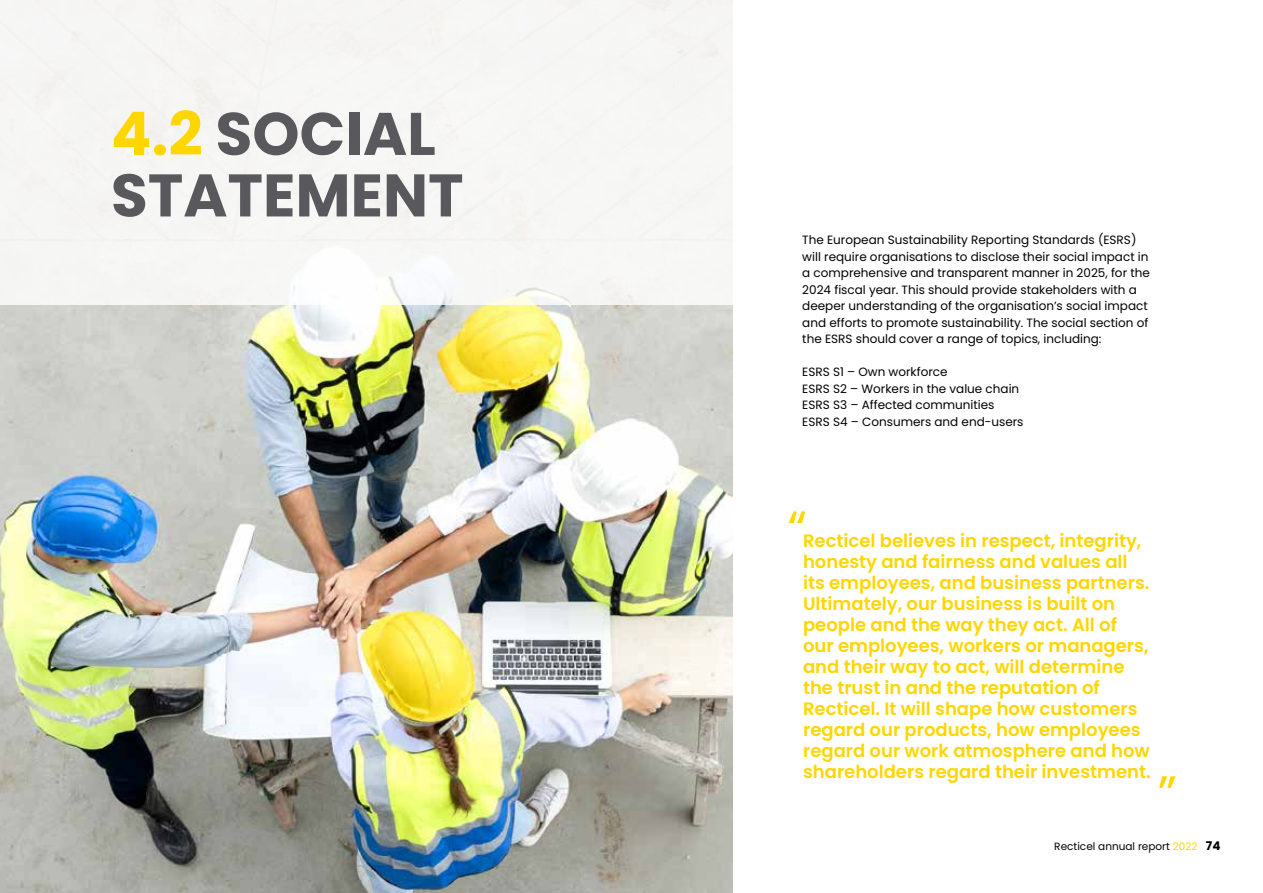
<style>
.page{position:relative;width:1263px;height:893px;background:#fff}
.page>*{position:absolute;margin:0;border:0;box-sizing:border-box;transform-origin:0 0}
.t1{font:700 60px/61.5px "Poppins";color:#59585c}
.t2{font:51px "Poppins";color:#ffd600}
.t3{font:600 18px/21px "Poppins";color:#ffd600}
.t4{font:12px/16.5px "Poppins";color:#000}
.t5{font:10.5px "Poppins";color:#000}
.s1{color:#ffd600}
.s2{font-weight:700;font-size:12px}
</style>
<div class="page">
<img style="left:0;top:304px;width:733px;height:589px">
<div style="left:0;top:0;width:733px;height:304px;background:#f6f6f5"></div>
<h1 class="t1" style="left:111px;top:103px;width:354px"><span class="s1">4.2</span> SOCIAL<br>STATEMENT</h1>
<p class="t4" style="left:802px;top:232px;width:349px">The European Sustainability Reporting Standards (ESRS) will require organisations to disclose their social impact in a comprehensive and transparent manner in 2025, for the 2024 fiscal year. This should provide stakeholders with a deeper understanding of the organisation’s social impact and efforts to promote sustainability. The social section of the ESRS should cover a range of topics, including:</p>
<p class="t4" style="left:802px;top:364px;width:223px">ESRS S1 – Own workforce<br>ESRS S2 – Workers in the value chain<br>ESRS S3 – Affected communities<br>ESRS S4 – Consumers and end-users</p>
<h2 class="t2" style="left:787px;top:499px;width:21px">“</h2>
<p class="t3" style="left:803px;top:531px;width:349px">Recticel believes in respect, integrity, honesty and fairness and values all its employees, and business partners.<br>Ultimately, our business is built on people and the way they act. All of our employees, workers or managers, and their way to act, will determine the trust in and the reputation of Recticel. It will shape how customers regard our products, how employees regard our work atmosphere and how shareholders regard their investment.</p>
<h2 class="t2" style="left:1157px;top:764px;width:21px">”</h2>
<p class="t5" style="left:1054px;top:841px;width:168px">Recticel annual report <span class="s1">2022</span> <span class="s2">74</span></p>
</div>
